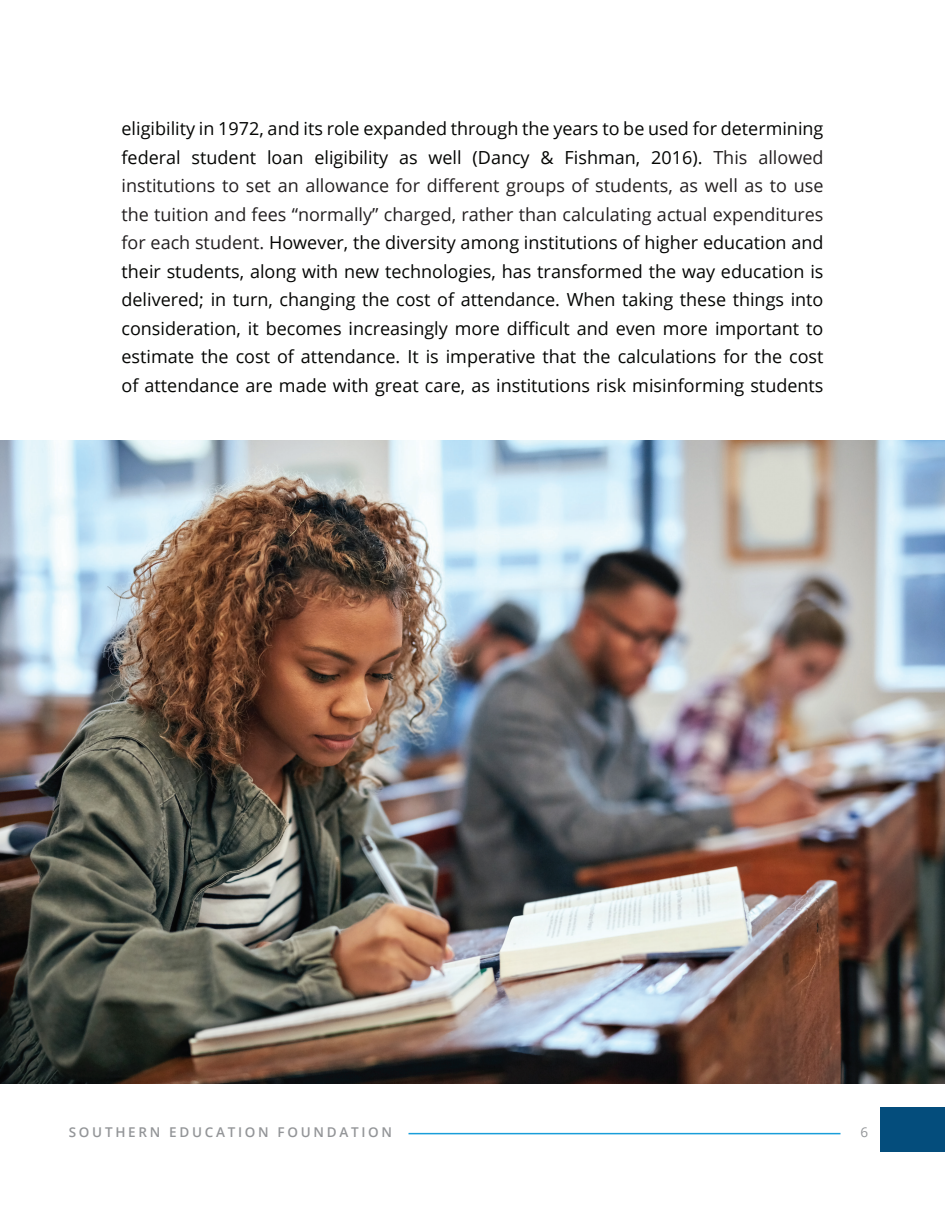
<style>
.page{position:relative;width:945px;height:1215px;background:#fff}
.page>*{position:absolute;margin:0;border:0;box-sizing:border-box;transform-origin:0 0}
.t1{font:18px/28.5px "Open Sans";color:#040503;text-align:justify}
.t2{font:600 13.5px "Open Sans";letter-spacing:.2em;color:#939598}
.t3{font:13.5px "Open Sans";color:#939598}
.s1{color:#231f20}
</style>
<div class="page">
<hr style="left:409px;top:1133px;width:432px;height:1px;background:#199eda">
<div style="left:881px;top:1107px;width:64px;height:44px;background:#044d7c"></div>
<img style="left:0;top:440px;width:945px;height:644px">
<p class="t1" style="left:122px;top:114px;width:704px">eligibility in 1972, and its role expanded through the years to be used for determining federal student loan eligibility as well (Dancy &amp; Fishman, 2016). <span class="s1">This allowed institutions to set an allowance for different groups of students, as well as to use the tuition and fees “normally” charged, rather than calculating actual expenditures for each student.</span> However, the diversity among institutions of higher education and their students, along with new technologies, has transformed the way education is delivered; in turn, changing the cost of attendance. When taking these things into consideration, it becomes increasingly more difficult and even more important to estimate the cost of attendance. It is imperative that the calculations for the cost of attendance are made with great care, as institutions risk misinforming students</p>
<p class="t2" style="left:69px;top:1123px;width:325px">SOUTHERN EDUCATION FOUNDATION</p>
<p class="t3" style="left:860px;top:1123px;width:9px">6</p>
</div>
